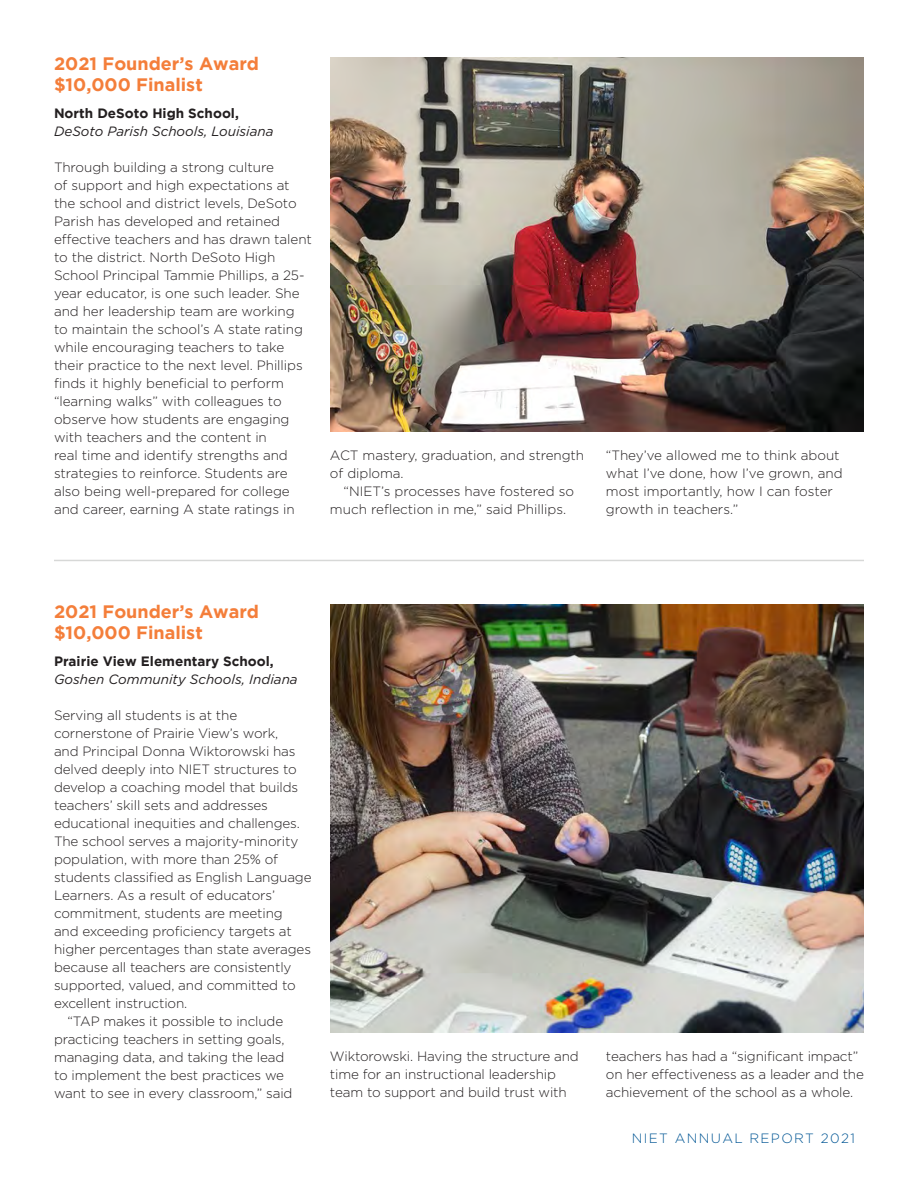
<style>
.page{position:relative;width:918px;height:1188px;background:#fff}
.page>*{position:absolute;margin:0;border:0;box-sizing:border-box;transform-origin:0 0}
.t1{font:700 18px/21px "Gotham";color:#f47e3a}
.t2{font:300 13.5px/18px "Gotham";letter-spacing:-.01em;color:#231f20}
.t3{font:italic 13.5px/18px "Gotham";color:#231f20}
.t4{font:300 13.5px "Gotham";letter-spacing:.1em;color:#005594}
.s1{font-weight:700;font-style:normal}
</style>
<div class="page">
<img style="left:330px;top:57px;width:534px;height:375px">
<hr style="left:54px;top:560px;width:810px;height:1px;background:#afb1b0">
<img style="left:330px;top:605px;width:534px;height:428px">
<p class="t1" style="left:54px;top:53px;width:207px">2021 Founder’s Award $10,000 Finalist</p>
<p class="t3" style="left:54px;top:104px;width:221px"><span class="s1">North DeSoto High School,<br></span>DeSoto Parish Schools, Louisiana</p>
<p class="t2" style="left:54px;top:158px;width:259px">Through building a strong culture<br>of support and high expectations at the school and district levels, DeSoto Parish has developed and retained effective teachers and has drawn talent to the district. North DeSoto High School Principal Tammie Phillips, a 25- year educator, is one such leader. She and her leadership team are working<br>to maintain the school’s A state rating while encouraging teachers to take their practice to the next level. Phillips finds it highly beneficial to perform “learning walks” with colleagues to observe how students are engaging with teachers and the content in<br>real time and identify strengths and strategies to reinforce. Students are also being well-prepared for college and career, earning A state ratings in</p>
<p class="t2" style="left:330px;top:446px;width:256px">ACT mastery, graduation, and strength of diploma.</p>
<p class="t2" style="left:330px;top:482px;width:246px;text-indent:14px">“NIET’s processes have fostered so much reflection in me,” said Phillips.</p>
<p class="t2" style="left:606px;top:446px;width:238px">“They’ve allowed me to think about what I’ve done, how I’ve grown, and most importantly, how I can foster growth in teachers.”</p>
<p class="t1" style="left:54px;top:600px;width:207px">2021 Founder’s Award $10,000 Finalist</p>
<p class="t3" style="left:54px;top:652px;width:245px"><span class="s1">Prairie View Elementary School,<br></span>Goshen Community Schools, Indiana</p>
<p class="t2" style="left:54px;top:706px;width:259px">Serving all students is at the cornerstone of Prairie View’s work,<br>and Principal Donna Wiktorowski has delved deeply into NIET structures to develop a coaching model that builds teachers’ skill sets and addresses educational inequities and challenges.<br>The school serves a majority-minority population, with more than 25% of students classified as English Language Learners. As a result of educators’ commitment, students are meeting<br>and exceeding proficiency targets at higher percentages than state averages because all teachers are consistently supported, valued, and committed to excellent instruction.</p>
<p class="t2" style="left:54px;top:1011px;width:240px;text-indent:14px">“TAP makes it possible to include practicing teachers in setting goals, managing data, and taking the lead to implement the best practices we want to see in every classroom,” said</p>
<p class="t2" style="left:330px;top:1047px;width:250px">Wiktorowski. Having the structure and time for an instructional leadership team to support and build trust with</p>
<p class="t2" style="left:606px;top:1047px;width:260px">teachers has had a “significant impact” on her effectiveness as a leader and the achievement of the school as a whole.</p>
<p class="t4" style="left:632px;top:1130px;width:225px">NIET ANNUAL REPORT 2021</p>
</div>
